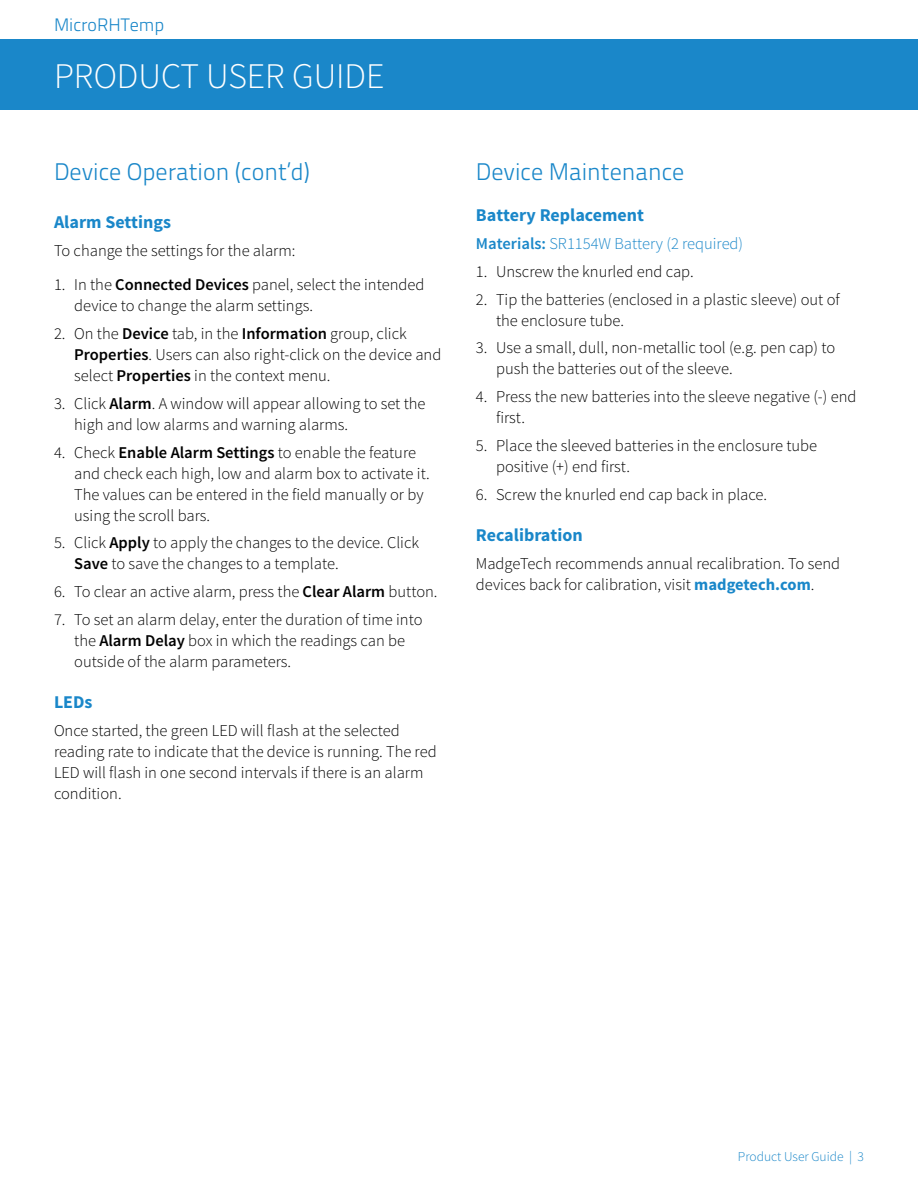
<style>
.page{position:relative;width:918px;height:1188px;background:#fff}
.page>*{position:absolute;margin:0;border:0;box-sizing:border-box;transform-origin:0 0}
.t1{font:300 36px "Source Sans Pro";color:#fff}
.t2{font:300 24px "Titillium Text 22 L";color:#1a87c9}
.t3{font:700 18px "Source Sans Pro";color:#1a87c9}
.t4{font:300 18px "Titillium Text 22 L";color:#1a87c9}
.t5{font:300 16.5px/21px "Source Sans Pro";color:#000}
.t6{font:300 16.5px "Source Sans Pro";color:#1a87c9}
.t7{font:300 13.5px "Source Sans Pro";color:#1a87c9}
.s1{font-weight:600}
.s2{font-weight:700;color:#1a87c9}
</style>
<div class="page">
<div style="left:0;top:39px;width:918px;height:71px;background:#1a87c9"></div>
<p class="t4" style="left:54px;top:11px;width:112px">MicroRHTemp</p>
<h1 class="t1" style="left:54px;top:54px;width:332px">PRODUCT USER GUIDE</h1>
<h2 class="t2" style="left:54px;top:154px;width:258px">Device Operation (cont’d)</h2>
<p class="t3" style="left:54px;top:210px;width:118px">Alarm Settings</p>
<p class="t5" style="left:54px;top:240px;width:243px">To change the settings for the alarm:</p>
<p class="t5" style="left:74px;top:274px;width:352px;text-indent:-20px">1. In the <span class="s1">Connected Devices</span> panel, select the intended device to change the alarm settings.</p>
<p class="t5" style="left:74px;top:323px;width:369px;text-indent:-20px">2. On the <span class="s1">Device</span> tab, in the <span class="s1">Information</span> group, click<br><span class="s1">Properties</span>. Users can also right-click on the device and select <span class="s1">Properties</span> in the context menu.</p>
<p class="t5" style="left:74px;top:393px;width:353px;text-indent:-20px">3. Click <span class="s1">Alarm</span>. A window will appear allowing to set the high and low alarms and warning alarms.</p>
<p class="t5" style="left:74px;top:442px;width:357px;text-indent:-20px">4. Check <span class="s1">Enable Alarm Settings</span> to enable the feature and check each high, low and alarm box to activate it.<br>The values can be entered in the field manually or by using the scroll bars.</p>
<p class="t5" style="left:74px;top:532px;width:346px;text-indent:-20px">5. Click <span class="s1">Apply</span> to apply the changes to the device. Click<br><span class="s1">Save</span> to save the changes to a template.</p>
<p class="t5" style="left:54px;top:581px;width:385px">6. To clear an active alarm, press the <span class="s1">Clear Alarm</span> button.</p>
<p class="t5" style="left:74px;top:609px;width:350px;text-indent:-20px">7. To set an alarm delay, enter the duration of time into the <span class="s1">Alarm Delay</span> box in which the readings can be outside of the alarm parameters.</p>
<p class="t3" style="left:54px;top:690px;width:40px">LEDs</p>
<p class="t5" style="left:54px;top:720px;width:384px">Once started, the green LED will flash at the selected reading rate to indicate that the device is running. The red LED will flash in one second intervals if there is an alarm condition.</p>
<h2 class="t2" style="left:476px;top:154px;width:210px">Device Maintenance</h2>
<p class="t3" style="left:476px;top:204px;width:170px">Battery Replacement</p>
<p class="t6" style="left:476px;top:234px;width:269px"><span class="s1">Materials:</span> SR1154W Battery (2 required)</p>
<p class="t5" style="left:476px;top:261px;width:219px">1. Unscrew the knurled end cap.</p>
<p class="t5" style="left:496px;top:289px;width:345px;text-indent:-20px">2. Tip the batteries (enclosed in a plastic sleeve) out of the enclosure tube.</p>
<p class="t5" style="left:496px;top:337px;width:341px;text-indent:-20px">3. Use a small, dull, non-metallic tool (e.g. pen cap) to push the batteries out of the sleeve.</p>
<p class="t5" style="left:496px;top:386px;width:362px;text-indent:-20px">4. Press the new batteries into the sleeve negative (-) end first.</p>
<p class="t5" style="left:496px;top:435px;width:323px;text-indent:-20px">5. Place the sleeved batteries in the enclosure tube positive (+) end first.</p>
<p class="t5" style="left:476px;top:484px;width:293px">6. Screw the knurled end cap back in place.</p>
<p class="t3" style="left:476px;top:523px;width:108px">Recalibration</p>
<p class="t5" style="left:476px;top:553px;width:366px">MadgeTech recommends annual recalibration. To send devices back for calibration, visit <span class="s2">madgetech.com</span>.</p>
<p class="t7" style="left:738px;top:1148px;width:128px">Product User Guide | 3</p>
</div>
